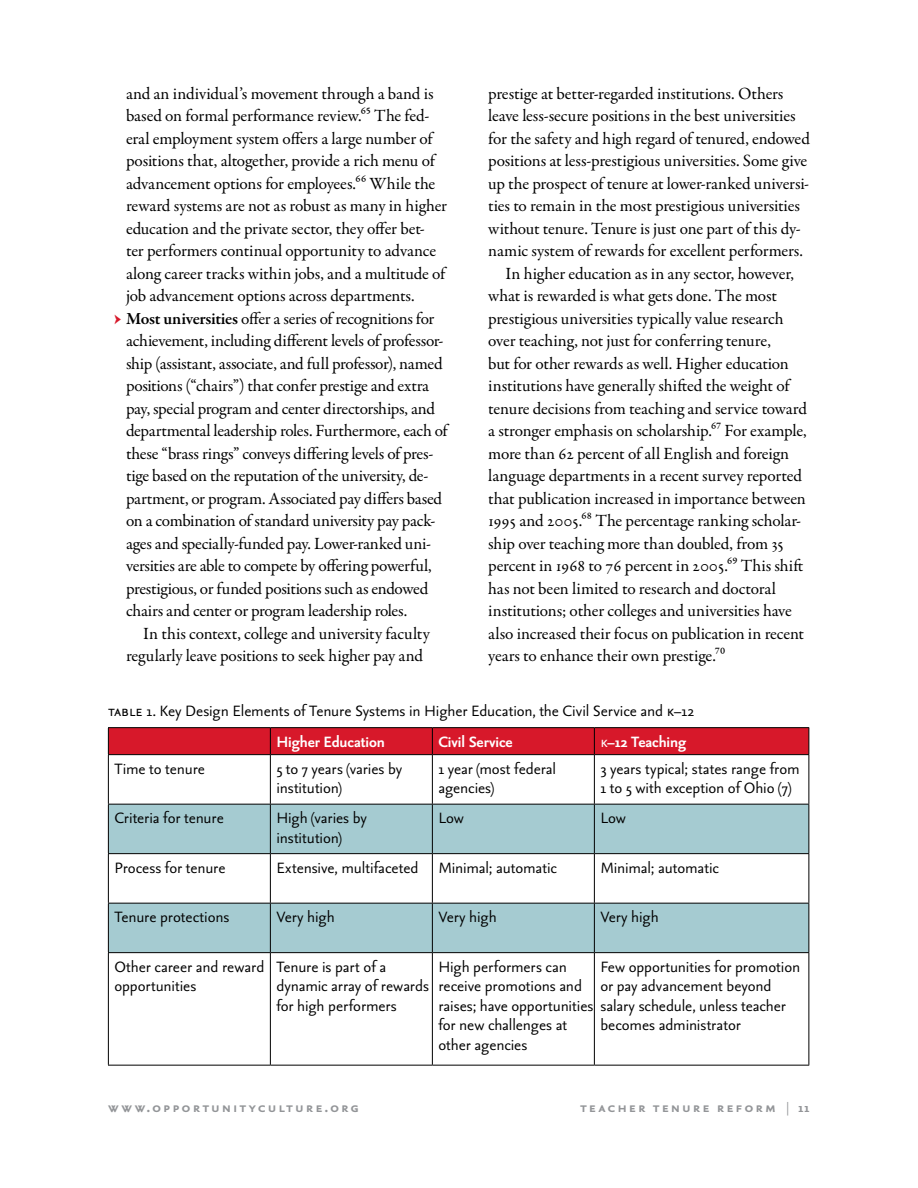
<style>
.page{position:relative;width:918px;height:1188px;background:#fff}
.page>*{position:absolute;margin:0;border:0;box-sizing:border-box;transform-origin:0 0}
.t1{font:18px/19.5px "Seria Sans";letter-spacing:-.005em;color:#000}
.t2{font:700 18px "Seria Sans";letter-spacing:-.005em;color:#fff}
.t3{font:17.25px/22.5px "Garamond Premr Pro";letter-spacing:-.01em;color:#000}
.t4{font:16.5px "Seria Sans Bold Caps";letter-spacing:.12em;color:#939598}
.s1{font-family:"Minion Pro";color:#d7182a}
.s2{font-weight:600}
.s3{font-family:"Seria Sans Regular Caps"}
.s4{font-family:"Seria Sans Regular Caps";font-weight:400}
.s5{font-family:"Seria Sans"}
</style>
<div class="page">
<svg style="left:109px;top:805px;width:699px;height:147px;fill:#a5cbd1"></svg>
<hr style="left:108px;top:727px;width:162px;height:1px;background:#000">
<hr style="left:270px;top:727px;width:162px;height:1px;background:#000">
<hr style="left:432px;top:727px;width:162px;height:1px;background:#000">
<hr style="left:594px;top:727px;width:215px;height:1px;background:#000">
<div style="left:108px;top:728px;width:701px;height:26px;background:#d7182a"></div>
<hr style="left:108px;top:754px;width:162px;height:1px;background:#000">
<hr style="left:108px;top:755px;width:1px;height:49px;background:#000">
<hr style="left:270px;top:754px;width:162px;height:1px;background:#000">
<hr style="left:270px;top:755px;width:1px;height:49px;background:#000">
<hr style="left:432px;top:754px;width:162px;height:1px;background:#000">
<hr style="left:432px;top:755px;width:1px;height:49px;background:#000">
<hr style="left:594px;top:754px;width:215px;height:1px;background:#000">
<hr style="left:594px;top:755px;width:1px;height:49px;background:#000">
<hr style="left:808px;top:755px;width:1px;height:49px;background:#000">
<hr style="left:108px;top:804px;width:162px;height:1px;background:#000">
<hr style="left:108px;top:805px;width:1px;height:48px;background:#000">
<hr style="left:270px;top:804px;width:162px;height:1px;background:#000">
<hr style="left:270px;top:805px;width:1px;height:48px;background:#000">
<hr style="left:432px;top:804px;width:162px;height:1px;background:#000">
<hr style="left:432px;top:805px;width:1px;height:48px;background:#000">
<hr style="left:594px;top:804px;width:215px;height:1px;background:#000">
<hr style="left:594px;top:805px;width:1px;height:48px;background:#000">
<hr style="left:808px;top:805px;width:1px;height:48px;background:#000">
<hr style="left:108px;top:853px;width:162px;height:1px;background:#000">
<hr style="left:108px;top:854px;width:1px;height:49px;background:#000">
<hr style="left:270px;top:853px;width:162px;height:1px;background:#000">
<hr style="left:270px;top:854px;width:1px;height:49px;background:#000">
<hr style="left:432px;top:853px;width:162px;height:1px;background:#000">
<hr style="left:432px;top:854px;width:1px;height:49px;background:#000">
<hr style="left:594px;top:853px;width:215px;height:1px;background:#000">
<hr style="left:594px;top:854px;width:1px;height:49px;background:#000">
<hr style="left:808px;top:854px;width:1px;height:49px;background:#000">
<hr style="left:108px;top:903px;width:162px;height:1px;background:#000">
<hr style="left:108px;top:904px;width:1px;height:48px;background:#000">
<hr style="left:270px;top:903px;width:162px;height:1px;background:#000">
<hr style="left:270px;top:904px;width:1px;height:48px;background:#000">
<hr style="left:432px;top:903px;width:162px;height:1px;background:#000">
<hr style="left:432px;top:904px;width:1px;height:48px;background:#000">
<hr style="left:594px;top:903px;width:215px;height:1px;background:#000">
<hr style="left:594px;top:904px;width:1px;height:48px;background:#000">
<hr style="left:808px;top:904px;width:1px;height:48px;background:#000">
<hr style="left:108px;top:952px;width:162px;height:1px;background:#000">
<hr style="left:108px;top:953px;width:1px;height:112px;background:#000">
<hr style="left:270px;top:952px;width:162px;height:1px;background:#000">
<hr style="left:270px;top:953px;width:1px;height:112px;background:#000">
<hr style="left:432px;top:952px;width:162px;height:1px;background:#000">
<hr style="left:432px;top:953px;width:1px;height:112px;background:#000">
<hr style="left:594px;top:952px;width:215px;height:1px;background:#000">
<hr style="left:594px;top:953px;width:1px;height:112px;background:#000">
<hr style="left:808px;top:953px;width:1px;height:112px;background:#000">
<hr style="left:108px;top:1065px;width:162px;height:1px;background:#000">
<hr style="left:270px;top:1065px;width:162px;height:1px;background:#000">
<hr style="left:432px;top:1065px;width:162px;height:1px;background:#000">
<hr style="left:594px;top:1065px;width:215px;height:1px;background:#000">
<p class="t3" style="left:126px;top:83px;width:323px">and an individual’s movement through a band is based on formal performance review.65 The fed&shy;eral employment system offers a large number of positions that, altogether, provide a rich menu of advancement options for employees.66 While the reward systems are not as robust as many in higher education and the private sector, they offer bet-<br>ter performers continual opportunity to advance along career tracks within jobs, and a multitude of job advancement options across departments.</p>
<p class="t3" style="left:126px;top:308px;width:323px;text-indent:-12px"><span class="s1">→</span> <span class="s2">Most universities</span> offer a series of recognitions for achievement, including different levels of professor&shy;ship (assistant, associate, and full professor), named positions (“chairs”) that confer prestige and extra pay, special program and center directorships, and departmental leadership roles. Furthermore, each of these “brass rings” conveys differing levels of pres&shy;tige based on the reputation of the university, de&shy;partment, or program. Associated pay differs based on a combination of standard university pay pack&shy;ages and specially-funded pay. Lower-ranked uni&shy;versities are able to compete by offering powerful, prestigious, or funded positions such as endowed chairs and center or program leadership roles.</p>
<p class="t3" style="left:126px;top:623px;width:306px;text-indent:17px">In this context, college and university faculty regularly leave positions to seek higher pay and</p>
<p class="t3" style="left:488px;top:83px;width:297px">prestige at better-regarded institutions. Others</p>
<p class="t3" style="left:488px;top:105px;width:309px">leave less-secure positions in the best universities</p>
<p class="t3" style="left:488px;top:128px;width:323px">for the safety and high regard of tenured, endowed</p>
<p class="t3" style="left:488px;top:150px;width:321px">positions at less-prestigious universities. Some give</p>
<p class="t3" style="left:488px;top:173px;width:323px">up the prospect of tenure at lower-ranked universi-</p>
<p class="t3" style="left:488px;top:195px;width:313px">ties to remain in the most prestigious universities</p>
<p class="t3" style="left:488px;top:218px;width:314px">without tenure. Tenure is just one part of this dy-</p>
<p class="t3" style="left:488px;top:240px;width:316px">namic system of rewards for excellent performers.</p>
<p class="t3" style="left:505px;top:263px;width:290px">In higher education as in any sector, however,</p>
<p class="t3" style="left:488px;top:285px;width:290px">what is rewarded is what gets done. The most</p>
<p class="t3" style="left:488px;top:308px;width:297px">prestigious universities typically value research</p>
<p class="t3" style="left:488px;top:330px;width:284px">over teaching, not just for conferring tenure,</p>
<p class="t3" style="left:488px;top:353px;width:302px">but for other rewards as well. Higher education</p>
<p class="t3" style="left:488px;top:375px;width:303px">institutions have generally shifted the weight of</p>
<p class="t3" style="left:488px;top:397px;width:320px">tenure decisions from teaching and service toward</p>
<p class="t3" style="left:488px;top:420px;width:320px">a stronger emphasis on scholarship.67 For example,</p>
<p class="t3" style="left:488px;top:442px;width:302px">more than 62 percent of all English and foreign</p>
<p class="t3" style="left:488px;top:465px;width:315px">language departments in a recent survey reported</p>
<p class="t3" style="left:488px;top:487px;width:319px">that publication increased in importance between</p>
<p class="t3" style="left:488px;top:510px;width:315px">1995 and 2005.68 The percentage ranking scholar-</p>
<p class="t3" style="left:488px;top:532px;width:297px">ship over teaching more than doubled, from 35</p>
<p class="t3" style="left:488px;top:555px;width:317px">percent in 1968 to 76 percent in 2005.69 This shift</p>
<p class="t3" style="left:488px;top:577px;width:289px">has not been limited to research and doctoral</p>
<p class="t3" style="left:488px;top:600px;width:305px">institutions; other colleges and universities have</p>
<p class="t3" style="left:488px;top:622px;width:317px">also increased their focus on publication in recent</p>
<p class="t3" style="left:488px;top:645px;width:239px">years to enhance their own prestige.70</p>
<p class="t1" style="left:108px;top:702px;width:588px"><span class="s3">table</span> 1. Key Design Elements of Tenure Systems in Higher Education, the Civil Service and <span class="s3">k</span>–12</p>
<p class="t2" style="left:276px;top:733px;width:110px">Higher Education</p>
<p class="t2" style="left:438px;top:733px;width:76px">Civil Service</p>
<p class="t2" style="left:600px;top:733px;width:87px"><span class="s4">k</span>–12 Teaching</p>
<p class="t1" style="left:114px;top:760px;width:92px">Time to tenure</p>
<p class="t1" style="left:276px;top:760px;width:127px">5 to 7 years (varies by institution)</p>
<p class="t1" style="left:438px;top:760px;width:119px">1 year (most federal agencies)</p>
<p class="t1" style="left:600px;top:760px;width:201px">3 years typical; states range from<br>1 to 5 with exception of Ohio (7)</p>
<p class="t1" style="left:114px;top:809px;width:111px">Criteria for tenure</p>
<p class="t1" style="left:276px;top:809px;width:92px">High (varies by institution)</p>
<p class="t1" style="left:438px;top:809px;width:27px">Low</p>
<p class="t1" style="left:600px;top:809px;width:27px">Low</p>
<p class="t1" style="left:114px;top:859px;width:113px">Process for tenure</p>
<p class="t1" style="left:276px;top:859px;width:282px">Extensive, multifaceted Minimal; automatic</p>
<p class="t1" style="left:600px;top:859px;width:120px">Minimal; automatic</p>
<p class="t1" style="left:114px;top:908px;width:117px">Tenure protections</p>
<p class="t1" style="left:276px;top:908px;width:60px">Very high</p>
<p class="t1" style="left:438px;top:908px;width:60px">Very high</p>
<p class="t1" style="left:600px;top:908px;width:60px">Very high</p>
<p class="t1" style="left:114px;top:958px;width:152px">Other career and reward opportunities</p>
<p class="t1" style="left:276px;top:958px;width:154px">Tenure is part of a dynamic array of rewards for high performers</p>
<p class="t1" style="left:438px;top:958px;width:349px">High performers can<br>receive promotions and<br>raises; have opportunities salary schedule, unless teacher for new challenges at<br>other agencies</p>
<p class="t1" style="left:600px;top:957px;width:201px">Few opportunities for promotion or pay advancement beyond</p>
<p class="t1" style="left:600px;top:1016px;width:142px">becomes administrator</p>
<p class="t4" style="left:108px;top:1099px;width:253px">www.opportunityculture.org</p>
<p class="t4" style="left:580px;top:1099px;width:231px">teacher tenure reform <span class="s5">|</span> 11</p>
</div>
